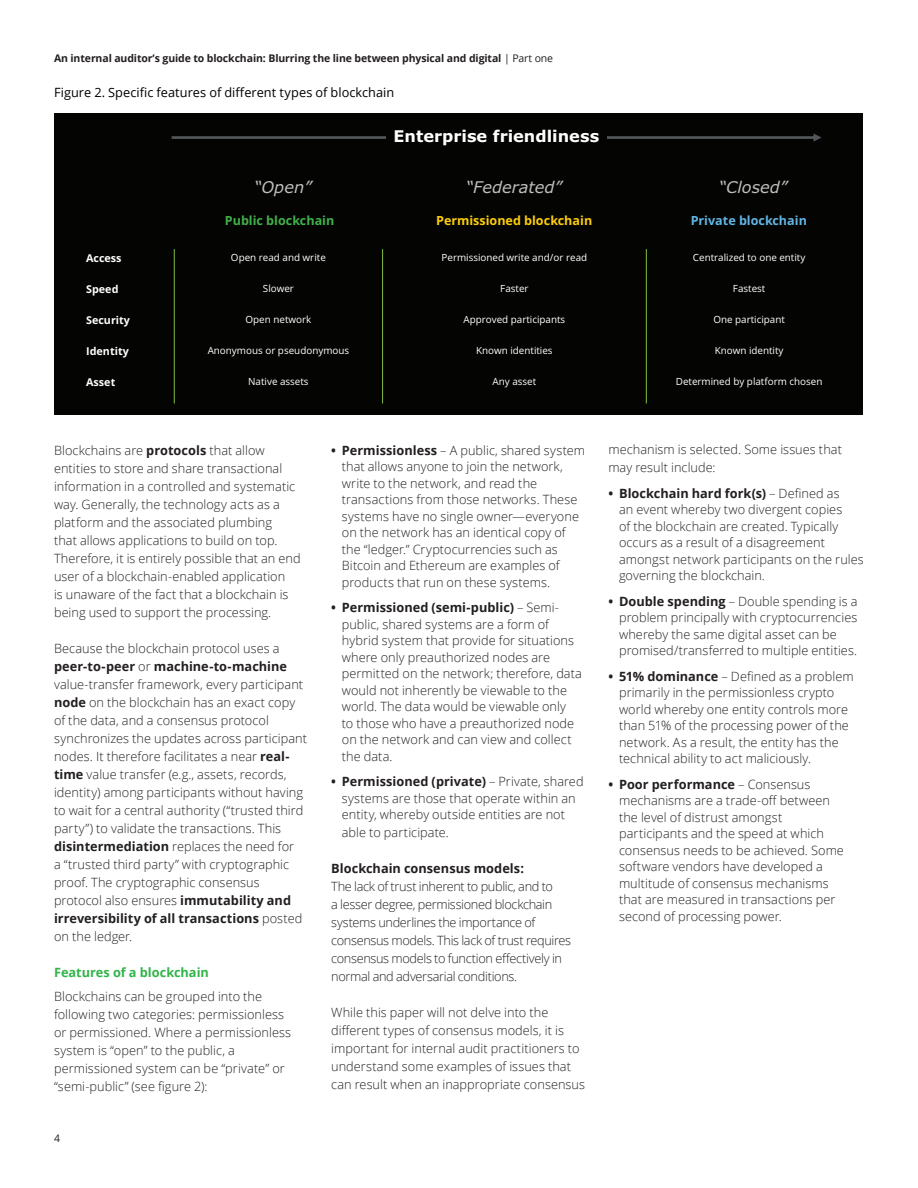
<style>
.page{position:relative;width:918px;height:1188px;background:#fff}
.page>*{position:absolute;margin:0;border:0;box-sizing:border-box;transform-origin:0 0}
.t1{font:italic 16.2px "Verdana";color:#bfbebe}
.t2{font:700 16.2px "Verdana";color:#fff}
.Body_copy__8_5_12pt{font:300 12.75px/16.5px "Open Sans";letter-spacing:.005em;color:#231f20}
.Body_copy__8_5_12pt-2{font:300 12.75px/18px "Open Sans";letter-spacing:-.025em;color:#231f20}
.Image_caption__8_5_1{font:12.75px "Open Sans";letter-spacing:.005em;color:#000}
.Body_copy__8_5_12pt-3{font:700 12.75px "Open Sans";letter-spacing:.005em;color:#231f20}
.Subhead_A__8_5_12pt{font:700 12.75px "Open Sans";color:#31b44a}
.t3{font:700 12.6px "Open Sans";color:#fdcd0b}
.t4{font:700 12.6px "Open Sans";color:#61b5e5}
.t5{font:700 12.6px "Open Sans";color:#40b149}
.t6{font:700 10.8px "Open Sans";color:#fff}
.t7{font:700 10.5px "Open Sans";letter-spacing:-.01em;color:#231f20}
.t8{font:10.5px "Open Sans";color:#231f20}
.t9{font:9.9px "Open Sans";color:#fff}
.s1{font-weight:400}
.s2{font-weight:700}
</style>
<div class="page">
<div style="left:55px;top:113px;width:808px;height:301px;background:#040503"></div>
<hr style="left:174px;top:249px;width:1px;height:155px;background:#85bd40">
<hr style="left:382px;top:249px;width:1px;height:155px;background:#85bd40">
<hr style="left:646px;top:249px;width:1px;height:155px;background:#85bd40">
<svg style="left:172px;top:134px;width:650px;height:8px"></svg>
<div style="left:386px;top:124px;width:221px;height:26px;background:#040503"></div>
<p class="t7" style="left:54px;top:51px;width:501px">An internal auditor’s guide to blockchain: Blurring the line between physical and digital <span class="s1">| Part one</span></p>
<p class="Image_caption__8_5_1" style="left:54px;top:84px;width:342px">Figure 2. Specific features of different types of blockchain</p>
<p class="t2" style="left:394px;top:126px;width:207px">Enterprise friendliness</p>
<p class="t1" style="left:254px;top:177px;width:59px">“Open”</p>
<p class="t1" style="left:466px;top:177px;width:98px">“Federated”</p>
<p class="t1" style="left:719px;top:177px;width:70px">“Closed”</p>
<p class="t5" style="left:225px;top:212px;width:111px">Public blockchain</p>
<p class="t3" style="left:436px;top:212px;width:158px">Permissioned blockchain</p>
<p class="t4" style="left:691px;top:212px;width:118px">Private blockchain</p>
<p class="t6" style="left:86px;top:250px;width:37px">Access</p>
<p class="t9" style="left:231px;top:251px;width:96px">Open read and write</p>
<p class="t9" style="left:442px;top:251px;width:147px">Permissioned write and/or read</p>
<p class="t9" style="left:693px;top:251px;width:114px">Centralized to one entity</p>
<p class="t6" style="left:86px;top:282px;width:34px">Speed</p>
<p class="t9" style="left:263px;top:282px;width:32px">Slower</p>
<p class="t9" style="left:500px;top:282px;width:30px">Faster</p>
<p class="t9" style="left:733px;top:282px;width:34px">Fastest</p>
<p class="t6" style="left:86px;top:312px;width:45px">Security</p>
<p class="t9" style="left:246px;top:312px;width:67px">Open network</p>
<p class="t9" style="left:463px;top:312px;width:103px">Approved participants</p>
<p class="t9" style="left:713px;top:312px;width:73px">One participant</p>
<p class="t6" style="left:86px;top:344px;width:44px">Identity</p>
<p class="t9" style="left:208px;top:344px;width:143px">Anonymous or pseudonymous</p>
<p class="t9" style="left:476px;top:344px;width:78px">Known identities</p>
<p class="t9" style="left:715px;top:344px;width:70px">Known identity</p>
<p class="t6" style="left:86px;top:374px;width:31px">Asset</p>
<p class="t9" style="left:248px;top:374px;width:62px">Native assets</p>
<p class="t9" style="left:493px;top:374px;width:45px">Any asset</p>
<p class="t9" style="left:676px;top:374px;width:148px">Determined by platform chosen</p>
<p class="Body_copy__8_5_12pt" style="left:54px;top:441px;width:248px;line-height:18px">Blockchains are <span class="s2">protocols</span> that allow entities to store and share transactional information in a controlled and systematic way. Generally, the technology acts as a platform and the associated plumbing<br>that allows applications to build on top.<br>Therefore, it is entirely possible that an end user of a blockchain-enabled application<br>is unaware of the fact that a blockchain is being used to support the processing.</p>
<p class="Body_copy__8_5_12pt" style="left:54px;top:639px;width:255px;line-height:18px">Because the blockchain protocol uses a <span class="s2">peer-to-peer</span> or <span class="s2">machine-to-machine </span>value-transfer framework, every participant <span class="s2">node</span> on the blockchain has an exact copy of the data, and a consensus protocol synchronizes the updates across participant nodes. It therefore facilitates a near <span class="s2">real&shy;time</span> value transfer (e.g., assets, records, identity) among participants without having to wait for a central authority (“trusted third party”) to validate the transactions. This <span class="s2">disintermediation</span> replaces the need for<br>a “trusted third party” with cryptographic proof. The cryptographic consensus protocol also ensures <span class="s2">immutability and irreversibility of all transactions</span> posted on the ledger.</p>
<p class="Subhead_A__8_5_12pt" style="left:54px;top:963px;width:156px">Features of a blockchain</p>
<p class="Body_copy__8_5_12pt" style="left:54px;top:987px;width:239px;line-height:18px">Blockchains can be grouped into the following two categories: permissionless or permissioned. Where a permissionless system is “open” to the public, a permissioned system can be “private” or “semi-public” (see figure 2):</p>
<p class="t8" style="left:54px;top:1131px;width:8px">4</p>
<p class="Body_copy__8_5_12pt" style="left:342px;top:442px;width:245px;text-indent:-11px"><span class="s2">• Permissionless</span> – A public, shared system that allows anyone to join the network, write to the network, and read the transactions from those networks. These systems have no single owner—everyone on the network has an identical copy of the “ledger.” Cryptocurrencies such as Bitcoin and Ethereum are examples of products that run on these systems.</p>
<p class="Body_copy__8_5_12pt" style="left:342px;top:599px;width:242px;text-indent:-11px"><span class="s2">• Permissioned (semi-public)</span> – Semi&shy;public, shared systems are a form of hybrid system that provide for situations where only preauthorized nodes are permitted on the network; therefore, data would not inherently be viewable to the world. The data would be viewable only<br>to those who have a preauthorized node on the network and can view and collect the data.</p>
<p class="Body_copy__8_5_12pt" style="left:342px;top:773px;width:243px;text-indent:-11px"><span class="s2">• Permissioned (private)</span> – Private, shared systems are those that operate within an entity, whereby outside entities are not</p>
<p class="Body_copy__8_5_12pt" style="left:342px;top:824px;width:108px">able to participate.</p>
<p class="Body_copy__8_5_12pt-3" style="left:331px;top:860px;width:194px">Blockchain consensus models:</p>
<p class="Body_copy__8_5_12pt-2" style="left:331px;top:878px;width:241px">The lack of trust inherent to public, and to<br>a lesser degree, permissioned blockchain systems underlines the importance of consensus models. This lack of trust requires consensus models to function effectively in normal and adversarial conditions.</p>
<p class="Body_copy__8_5_12pt" style="left:331px;top:1004px;width:255px;line-height:18px">While this paper will not delve into the different types of consensus models, it is important for internal audit practitioners to understand some examples of issues that can result when an inappropriate consensus</p>
<p class="Body_copy__8_5_12pt" style="left:608px;top:440px;width:235px;line-height:18px">mechanism is selected. Some issues that may result include:</p>
<p class="Body_copy__8_5_12pt" style="left:619px;top:485px;width:246px;text-indent:-11px"><span class="s2">• Blockchain hard fork(s)</span> – Defined as<br>an event whereby two divergent copies<br>of the blockchain are created. Typically occurs as a result of a disagreement amongst network participants on the rules governing the blockchain.</p>
<p class="Body_copy__8_5_12pt" style="left:619px;top:593px;width:240px;text-indent:-11px"><span class="s2">• Double spending</span> – Double spending is a problem principally with cryptocurrencies whereby the same digital asset can be promised/transferred to multiple entities.</p>
<p class="Body_copy__8_5_12pt" style="left:619px;top:668px;width:236px;text-indent:-11px"><span class="s2">• 51% dominance</span> – Defined as a problem primarily in the permissionless crypto world whereby one entity controls more than 51% of the processing power of the network. As a result, the entity has the technical ability to act maliciously.</p>
<p class="Body_copy__8_5_12pt" style="left:619px;top:776px;width:226px;text-indent:-11px"><span class="s2">• Poor performance</span> – Consensus mechanisms are a trade-off between the level of distrust amongst participants and the speed at which consensus needs to be achieved. Some software vendors have developed a multitude of consensus mechanisms that are measured in transactions per second of processing power.</p>
</div>
